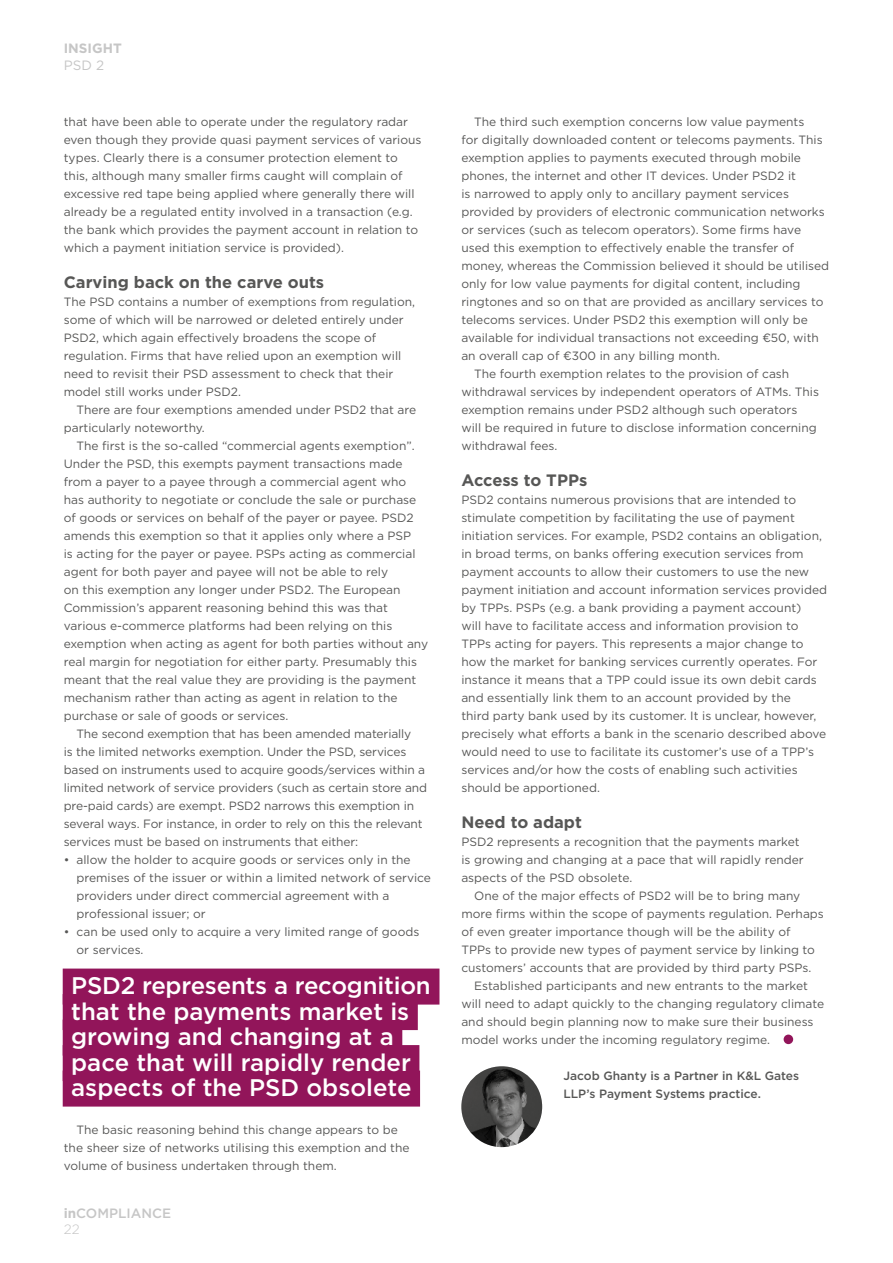
<style>
.page{position:relative;width:893px;height:1263px;background:#fff}
.page>*{position:absolute;margin:0;border:0;box-sizing:border-box;transform-origin:0 0}
.t1{font:500 24px/25.5px "Gotham";color:#fff}
.t2{font:700 16.5px "Gotham";color:#575756}
.t3{font:500 13.5px/16.2px "Gotham";color:#c6c6c6}
.t4{font:700 13.5px "Gotham";color:#c6c6c6}
.t5{font:13.5px "Gotham";color:#c6c6c6}
.t6{font:12px/18px "Gotham";color:#575756}
.t7{font:500 12px/18px "Gotham";color:#575756}
.s1{font-weight:700}
.s2{font-weight:300}
</style>
<div class="page">
<div style="left:784px;top:1034px;width:9px;height:10px;background:#92155a;border-radius:50%"></div>
<img style="left:461px;top:1066px;width:81px;height:81px;border-radius:40px">
<div style="left:63px;top:968px;width:376px;height:36px;background:#92155a"></div>
<div style="left:63px;top:994px;width:355px;height:36px;background:#92155a"></div>
<div style="left:63px;top:1019px;width:339px;height:36px;background:#92155a"></div>
<div style="left:63px;top:1045px;width:356px;height:36px;background:#92155a"></div>
<div style="left:63px;top:1070px;width:357px;height:36px;background:#92155a"></div>
<p class="t4" style="left:64px;top:40px;width:59px">INSIGHT</p>
<p class="t5" style="left:64px;top:56px;width:42px">PSD 2</p>
<p class="t6" style="left:64px;top:113px;width:359px">that have been able to operate under the regulatory radar even though they provide quasi payment services of various types. Clearly there is a consumer protection element to this, although many smaller firms caught will complain of excessive red tape being applied where generally there will already be a regulated entity involved in a transaction (e.g. the bank which provides the payment account in relation to which a payment initiation service is provided).</p>
<h2 class="t2" style="left:64px;top:271px;width:262px">Carving back on the carve outs</h2>
<p class="t6" style="left:64px;top:293px;width:353px">The PSD contains a number of exemptions from regulation, some of which will be narrowed or deleted entirely under PSD2, which again effectively broadens the scope of regulation. Firms that have relied upon an exemption will need to revisit their PSD assessment to check that their model still works under PSD2.</p>
<p class="t6" style="left:64px;top:401px;width:354px;text-indent:13px">There are four exemptions amended under PSD2 that are particularly noteworthy.</p>
<p class="t6" style="left:64px;top:437px;width:366px;text-indent:13px">The first is the so-called “commercial agents exemption”.<br>Under the PSD, this exempts payment transactions made from a payer to a payee through a commercial agent who has authority to negotiate or conclude the sale or purchase of goods or services on behalf of the payer or payee. PSD2 amends this exemption so that it applies only where a PSP<br>is acting for the payer or payee. PSPs acting as commercial agent for both payer and payee will not be able to rely<br>on this exemption any longer under PSD2. The European Commission’s apparent reasoning behind this was that various e-commerce platforms had been relying on this exemption when acting as agent for both parties without any real margin for negotiation for either party. Presumably this meant that the real value they are providing is the payment mechanism rather than acting as agent in relation to the purchase or sale of goods or services.</p>
<p class="t6" style="left:64px;top:725px;width:365px;text-indent:13px">The second exemption that has been amended materially<br>is the limited networks exemption. Under the PSD, services based on instruments used to acquire goods/services within a limited network of service providers (such as certain store and pre-paid cards) are exempt. PSD2 narrows this exemption in several ways. For instance, in order to rely on this the relevant services must be based on instruments that either:</p>
<p class="t6" style="left:77px;top:851px;width:356px;text-indent:-13px">• allow the holder to acquire goods or services only in the premises of the issuer or within a limited network of service providers under direct commercial agreement with a professional issuer; or</p>
<p class="t6" style="left:77px;top:923px;width:344px;text-indent:-13px">• can be used only to acquire a very limited range of goods or services.</p>
<h1 class="t1" style="left:71px;top:972px;width:361px">PSD2 represents a recognition that the payments market is growing and changing at a pace that will rapidly render aspects of the PSD obsolete</h1>
<p class="t6" style="left:64px;top:1121px;width:347px;text-indent:13px">The basic reasoning behind this change appears to be the sheer size of networks utilising this exemption and the volume of business undertaken through them.</p>
<p class="t3" style="left:64px;top:1205px;width:109px"><span class="s1">in</span>COMPLIANCE<br><span class="s2">22</span></p>
<p class="t6" style="left:474px;top:113px;width:332px">The third such exemption concerns low value payments</p>
<p class="t6" style="left:461px;top:131px;width:363px">for digitally downloaded content or telecoms payments. This</p>
<p class="t6" style="left:461px;top:149px;width:341px">exemption applies to payments executed through mobile</p>
<p class="t6" style="left:461px;top:167px;width:336px">phones, the internet and other IT devices. Under PSD2 it</p>
<p class="t6" style="left:461px;top:185px;width:329px">is narrowed to apply only to ancillary payment services</p>
<p class="t6" style="left:461px;top:203px;width:365px">provided by providers of electronic communication networks</p>
<p class="t6" style="left:461px;top:221px;width:341px">or services (such as telecom operators). Some firms have</p>
<p class="t6" style="left:461px;top:239px;width:334px">used this exemption to effectively enable the transfer of</p>
<p class="t6" style="left:461px;top:257px;width:369px">money, whereas the Commission believed it should be utilised</p>
<p class="t6" style="left:461px;top:275px;width:341px">only for low value payments for digital content, including</p>
<p class="t6" style="left:461px;top:293px;width:364px">ringtones and so on that are provided as ancillary services to</p>
<p class="t6" style="left:461px;top:311px;width:348px">telecoms services. Under PSD2 this exemption will only be</p>
<p class="t6" style="left:461px;top:329px;width:359px">available for individual transactions not exceeding €50, with</p>
<p class="t6" style="left:461px;top:347px;width:260px">an overall cap of €300 in any billing month.</p>
<p class="t6" style="left:474px;top:365px;width:317px">The fourth exemption relates to the provision of cash</p>
<p class="t6" style="left:461px;top:383px;width:359px">withdrawal services by independent operators of ATMs. This</p>
<p class="t6" style="left:461px;top:401px;width:337px">exemption remains under PSD2 although such operators</p>
<p class="t6" style="left:461px;top:419px;width:357px">will be required in future to disclose information concerning</p>
<p class="t6" style="left:461px;top:437px;width:98px">withdrawal fees.</p>
<h2 class="t2" style="left:461px;top:469px;width:127px">Access to TPPs</h2>
<p class="t6" style="left:461px;top:491px;width:367px">PSD2 contains numerous provisions that are intended to stimulate competition by facilitating the use of payment initiation services. For example, PSD2 contains an obligation, in broad terms, on banks offering execution services from payment accounts to allow their customers to use the new payment initiation and account information services provided by TPPs. PSPs (e.g. a bank providing a payment account)<br>will have to facilitate access and information provision to TPPs acting for payers. This represents a major change to how the market for banking services currently operates. For instance it means that a TPP could issue its own debit cards and essentially link them to an account provided by the<br>third party bank used by its customer. It is unclear, however, precisely what efforts a bank in the scenario described above would need to use to facilitate its customer’s use of a TPP’s services and/or how the costs of enabling such activities should be apportioned.</p>
<h2 class="t2" style="left:461px;top:811px;width:122px">Need to adapt</h2>
<p class="t6" style="left:461px;top:833px;width:344px">PSD2 represents a recognition that the payments market is growing and changing at a pace that will rapidly render aspects of the PSD obsolete.</p>
<p class="t6" style="left:461px;top:887px;width:364px;text-indent:13px">One of the major effects of PSD2 will be to bring many more firms within the scope of payments regulation. Perhaps of even greater importance though will be the ability of<br>TPPs to provide new types of payment service by linking to customers’ accounts that are provided by third party PSPs.</p>
<p class="t6" style="left:461px;top:977px;width:364px;text-indent:13px">Established participants and new entrants to the market will need to adapt quickly to the changing regulatory climate and should begin planning now to make sure their business model works under the incoming regulatory regime.</p>
<p class="t7" style="left:563px;top:1067px;width:237px">Jacob Ghanty is a Partner in K&amp;L Gates<br>LLP’s Payment Systems practice.</p>
</div>
